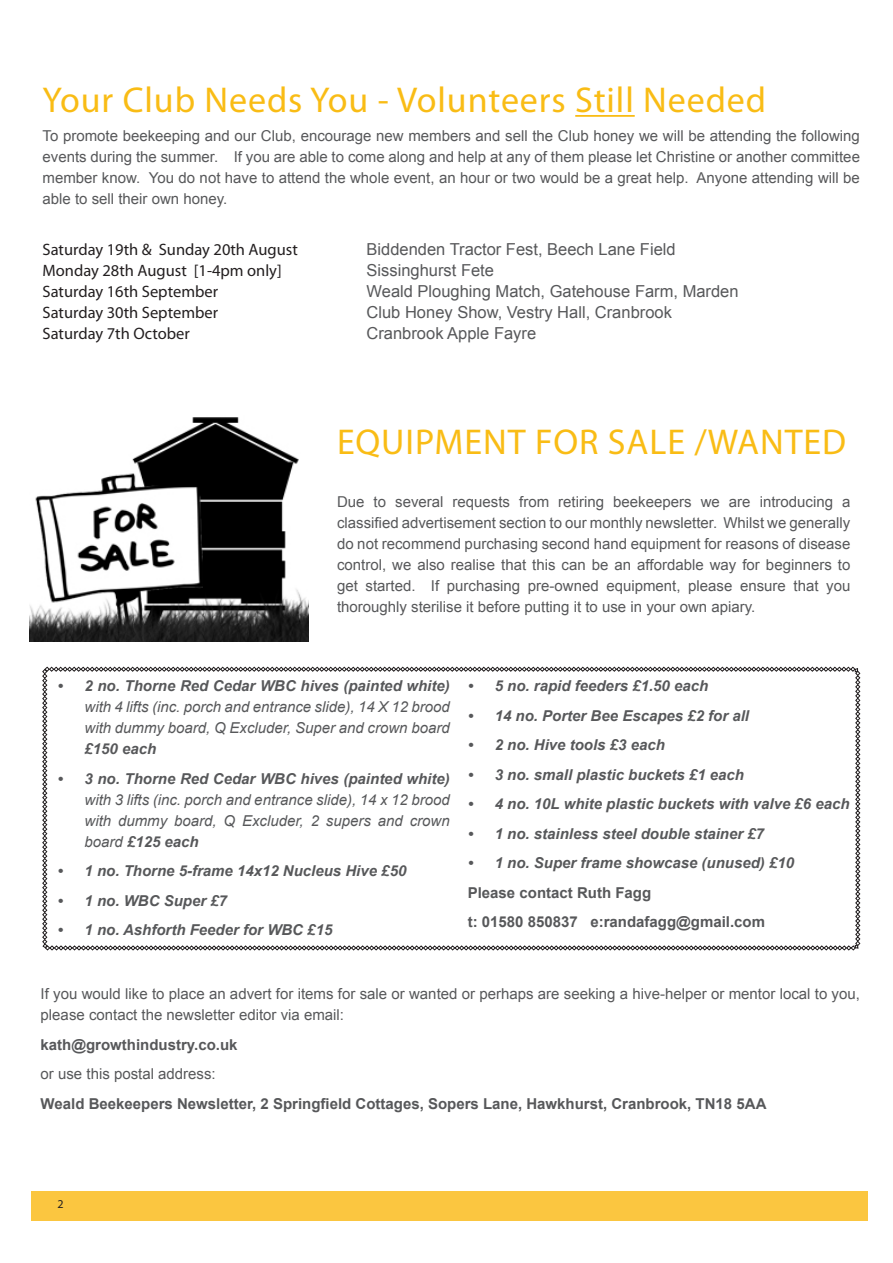
<style>
.page{position:relative;width:893px;height:1263px;background:#fff}
.page>*{position:absolute;margin:0;border:0;box-sizing:border-box;transform-origin:0 0}
.t1{font:36px "Myriad Pro";letter-spacing:.025em;color:#f9bc15}
.t2{font:16.5px "Arial";color:#57585a}
.t3{font:16.5px "Myriad Pro";color:#231f20}
.t4{font:15px/21px "Arial";color:#57585a;text-align:justify}
.t5{font:italic 700 15px "Arial";color:#57585a}
.t6{font:italic 15px/21px "Arial";color:#57585a;text-align:justify}
.t7{font:700 15px "Arial";color:#57585a}
.t8{font:12px "Myriad Pro";color:#231f20}
.s1{font-weight:700}
</style>
<div class="page">
<img style="left:29px;top:417px;width:279px;height:224px">
<div style="left:32px;top:1191px;width:836px;height:29px;background:#fbc640"></div>
<hr style="left:575px;top:115px;width:60px;height:2px;background:#f9bc15">
<svg style="left:42px;top:667px;width:818px;height:283px"></svg>
<p class="t1" style="left:43px;top:78px;width:725px">Your Club Needs You - Volunteers Still Needed</p>
<p class="t4" style="left:43px;top:126px;width:819px">To promote beekeeping and our Club, encourage new members and sell the Club honey we will be attending the following events during the summer. If you are able to come along and help at any of them please let Christine or another committee member know. You do not have to attend the whole event, an hour or two would be a great help. Anyone attending will be able to sell their own honey.</p>
<p class="t3" style="left:43px;top:239px;width:257px">Saturday 19th &amp; Sunday 20th August</p>
<p class="t2" style="left:367px;top:238px;width:311px">Biddenden Tractor Fest, Beech Lane Field</p>
<p class="t3" style="left:43px;top:260px;width:241px">Monday 28th August [1-4pm only]</p>
<p class="t2" style="left:367px;top:259px;width:129px">Sissinghurst Fete</p>
<p class="t3" style="left:43px;top:281px;width:177px">Saturday 16th September</p>
<p class="t2" style="left:367px;top:280px;width:374px">Weald Ploughing Match, Gatehouse Farm, Marden</p>
<p class="t3" style="left:43px;top:302px;width:177px">Saturday 30th September</p>
<p class="t2" style="left:367px;top:301px;width:307px">Club Honey Show, Vestry Hall, Cranbrook</p>
<p class="t3" style="left:43px;top:323px;width:149px">Saturday 7th October</p>
<p class="t2" style="left:367px;top:322px;width:171px">Cranbrook Apple Fayre</p>
<p class="t1" style="left:337px;top:420px;width:511px">EQUIPMENT FOR SALE /WANTED</p>
<p class="t4" style="left:337px;top:491px;width:515px">Due to several requests from retiring beekeepers we are introducing a classified advertisement section to our monthly newsletter. Whilst we generally do not recommend purchasing second hand equipment for reasons of disease control, we also realise that this can be an affordable way for beginners to get started. If purchasing pre-owned equipment, please ensure that you thoroughly sterilise it before putting it to use in your own apiary.</p>
<p class="t6" style="left:85px;top:675px;width:367px;text-indent:-27px"><span class="s1">• 2 no. Thorne Red Cedar WBC hives (painted white) </span>with 4 lifts (inc. porch and entrance slide), 14 X 12 brood with dummy board, Q Excluder, Super and crown board <span class="s1">£150 each</span></p>
<p class="t6" style="left:85px;top:768px;width:367px;text-indent:-27px"><span class="s1">• 3 no. Thorne Red Cedar WBC hives (painted white) </span>with 3 lifts (inc. porch and entrance slide), 14 x 12 brood with dummy board, Q Excluder, 2 supers and crown board <span class="s1">£125 each</span></p>
<p class="t5" style="left:58px;top:861px;width:350px">• 1 no. Thorne 5-frame 14x12 Nucleus Hive £50</p>
<p class="t5" style="left:58px;top:890px;width:171px">• 1 no. WBC Super £7</p>
<p class="t5" style="left:58px;top:920px;width:276px">• 1 no. Ashforth Feeder for WBC £15</p>
<p class="t5" style="left:468px;top:676px;width:242px">• 5 no. rapid feeders £1.50 each</p>
<p class="t5" style="left:468px;top:705px;width:283px">• 14 no. Porter Bee Escapes £2 for all</p>
<p class="t5" style="left:468px;top:735px;width:199px">• 2 no. Hive tools £3 each</p>
<p class="t5" style="left:468px;top:764px;width:278px">• 3 no. small plastic buckets £1 each</p>
<p class="t5" style="left:468px;top:794px;width:383px">• 4 no. 10L white plastic buckets with valve £6 each</p>
<p class="t5" style="left:468px;top:823px;width:298px">• 1 no. stainless steel double stainer £7</p>
<p class="t5" style="left:468px;top:853px;width:328px">• 1 no. Super frame showcase (unused) £10</p>
<p class="t7" style="left:468px;top:882px;width:185px">Please contact Ruth Fagg</p>
<p class="t7" style="left:468px;top:912px;width:299px">t: 01580 850837 e:randafagg@gmail.com</p>
<p class="t4" style="left:41px;top:984px;width:821px">If you would like to place an advert for items for sale or wanted or perhaps are seeking a hive-helper or mentor local to you, please contact the newsletter editor via email:</p>
<p class="t7" style="left:41px;top:1035px;width:198px">kath@growthindustry.co.uk</p>
<p class="t4" style="left:41px;top:1064px;width:177px">or use this postal address:</p>
<p class="t7" style="left:41px;top:1094px;width:727px">Weald Beekeepers Newsletter, 2 Springfield Cottages, Sopers Lane, Hawkhurst, Cranbrook, TN18 5AA</p>
<p class="t8" style="left:58px;top:1197px;width:8px">2</p>
</div>
